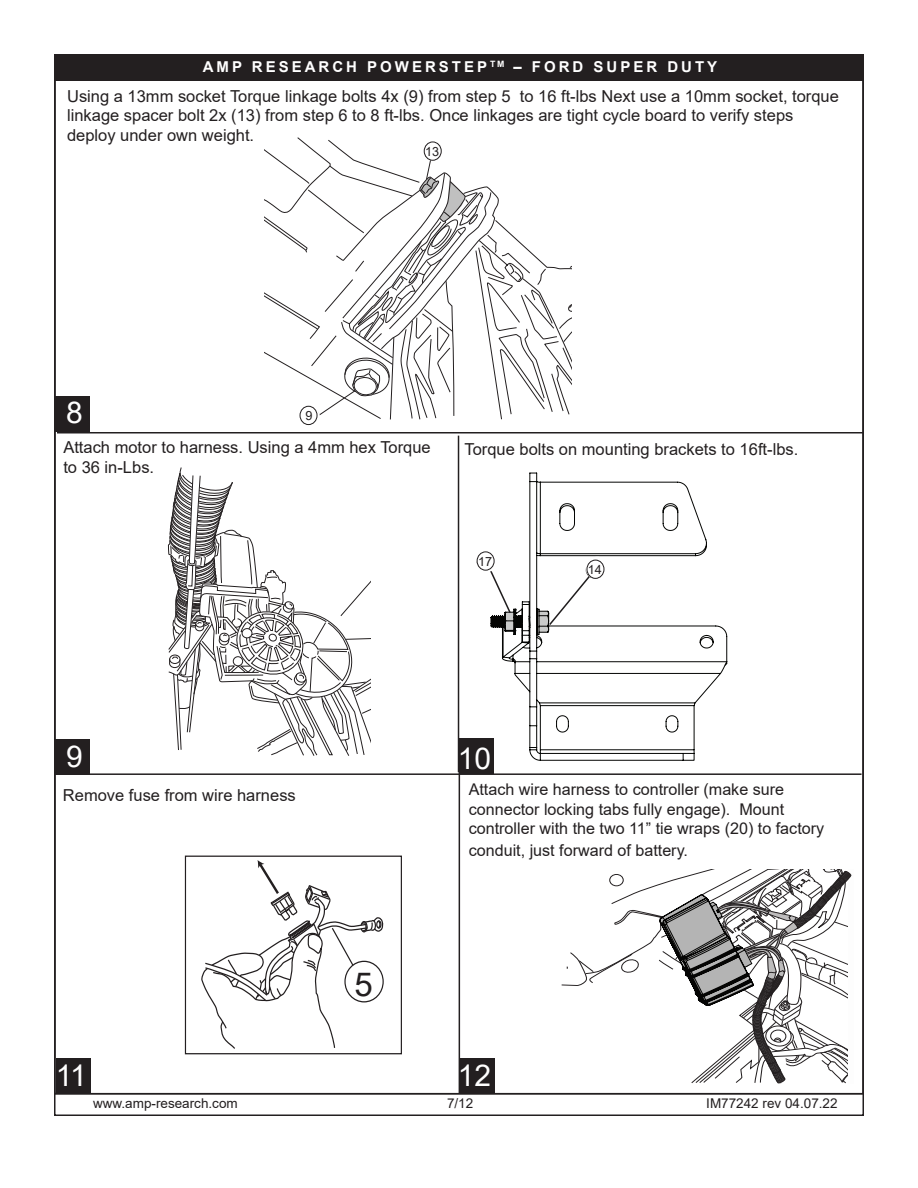
<style>
.page{position:relative;width:918px;height:1188px;background:#fff}
.page>*{position:absolute;margin:0;border:0;box-sizing:border-box;transform-origin:0 0}
.t1{font:33px "Arial";color:#231f20}
.t2{font:30px "Arial";color:#fff}
.t3{font:16.5px/19.8px "Arial";color:#231f20}
.t4{font:16.2px/19.4px "Arial";color:#231f20}
.t5{font:700 15px "Arial";letter-spacing:.2em;color:#fff}
.t6{font:13.5px "Arial";color:#231f20}
.t7{font:12.6px "Arial";color:#231f20}
.t8{font:9.15px "Myriad";color:#201d1e}
.t9{font:9px "Myriad";color:#231f20}
.s1{font-family:"Myriad";font-size:9px}
</style>
<div class="page">
<div style="left:54px;top:55px;width:809px;height:26px;background:#231f20"></div>
<svg style="left:502px;top:473px;width:225px;height:288px"></svg>
<svg style="left:536px;top:565px;width:63px;height:70px"></svg>
<svg style="left:480px;top:555px;width:36px;height:80px"></svg>
<svg style="left:168px;top:467px;width:203px;height:289px"></svg>
<svg style="left:265px;top:137px;width:307px;height:283px"></svg>
<hr style="left:458px;top:436px;width:1px;height:336px;background:#231f20">
<div style="left:423px;top:136px;width:26px;height:26px;background:#fff;border-radius:50%"></div>
<div style="left:424px;top:141px;width:18px;height:20px;border:1px solid #231f20;border-radius:50%"></div>
<div style="left:294px;top:405px;width:26px;height:25px;background:#fff;border-radius:50%"></div>
<div style="left:300px;top:406px;width:18px;height:19px;border:1px solid #231f20;border-radius:50%"></div>
<div style="left:476px;top:546px;width:26px;height:25px;background:#fff;border-radius:50%"></div>
<div style="left:477px;top:551px;width:18px;height:20px;border:1px solid #231f20;border-radius:50%"></div>
<svg style="left:586px;top:557px;width:23px;height:23px"></svg>
<div style="left:586px;top:560px;width:18px;height:19px;border:1px solid #231f20;border-radius:50%"></div>
<hr style="left:57px;top:432px;width:807px;height:2px;background:#231f20">
<hr style="left:54px;top:773px;width:808px;height:2px;background:#231f20">
<div style="left:56px;top:396px;width:34px;height:36px;background:#231f20"></div>
<div style="left:56px;top:739px;width:34px;height:36px;background:#231f20"></div>
<div style="left:459px;top:738px;width:35px;height:36px;background:#231f20"></div>
<div style="left:185px;top:856px;width:217px;height:198px;border:1px solid #231f20"></div>
<svg style="left:201px;top:860px;width:183px;height:189px"></svg>
<hr style="left:459px;top:763px;width:1px;height:331px;background:#231f20">
<svg style="left:561px;top:869px;width:291px;height:214px"></svg>
<div style="left:460px;top:1058px;width:35px;height:36px;background:#231f20"></div>
<div style="left:56px;top:1058px;width:34px;height:36px;background:#231f20"></div>
<p class="t5" style="left:203px;top:56px;width:516px">AMP RESEARCH POWERSTEP <sup>TM</sup> – FORD SUPER DUTY</p>
<p class="t3" style="left:67px;top:86px;width:773px">Using a 13mm socket Torque linkage bolts 4x (9) from step 5 to 16 ft-lbs Next use a 10mm socket, torque linkage spacer bolt 2x (13) from step 6 to 8 ft-lbs. Once linkages are tight cycle board to verify steps deploy under own weight.</p>
<p class="t7" style="left:425px;top:143px;width:16px">13<span class="s1">12</span></p>
<h2 class="t2" style="left:66px;top:391px;width:18px">8</h2>
<p class="t7" style="left:305px;top:407px;width:9px">9</p>
<p class="t9" style="left:309px;top:410px;width:6px">8</p>
<p class="t3" style="left:63px;top:437px;width:369px">Attach motor to harness. Using a 4mm hex Torque to 36 in-Lbs.</p>
<p class="t3" style="left:465px;top:439px;width:335px">Torque bolts on mounting brackets to 16ft-lbs.</p>
<p class="t8" style="left:480px;top:554px;width:11px">16</p>
<p class="t7" style="left:478px;top:553px;width:16px">17</p>
<p class="t7" style="left:588px;top:561px;width:16px">14</p>
<p class="t8" style="left:590px;top:564px;width:11px">13</p>
<h2 class="t2" style="left:66px;top:736px;width:18px">9</h2>
<h2 class="t2" style="left:458px;top:737px;width:35px">10</h2>
<p class="t4" style="left:469px;top:780px;width:357px">Attach wire harness to controller (make sure connector locking tabs fully engage). Mount controller with the two 11” tie wraps (20) to factory</p>
<p class="t4" style="left:469px;top:840px;width:221px">conduit, just forward of battery.</p>
<p class="t3" style="left:63px;top:785px;width:234px">Remove fuse from wire harness</p>
<h1 class="t1" style="left:354px;top:962px;width:20px">5</h1>
<h2 class="t2" style="left:56px;top:1055px;width:33px">1 11</h2>
<h2 class="t2" style="left:458px;top:1055px;width:35px">12</h2>
<p class="t6" style="left:93px;top:1094px;width:146px">www.amp-research.com</p>
<p class="t6" style="left:447px;top:1094px;width:28px">7/12</p>
<p class="t6" style="left:706px;top:1094px;width:133px">IM77242 rev 04.07.22</p>
</div>
